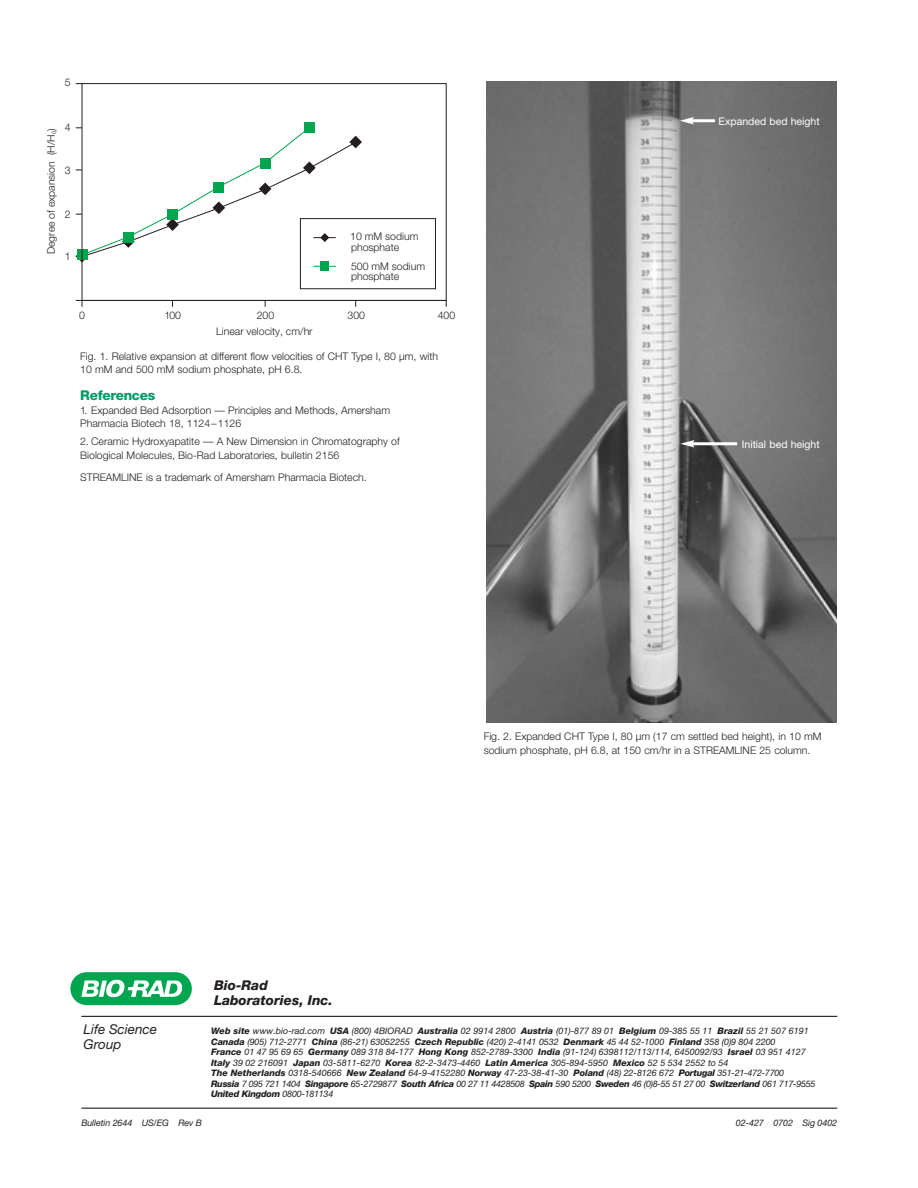
<style>
.page{position:relative;width:918px;height:1188px;background:#fff}
.page>*{position:absolute;margin:0;border:0;box-sizing:border-box;transform-origin:0 0}
.t1{font:italic 800 13.5px/15px "Helvetica Neue";color:#231f20}
.t2{font:italic 13.5px/15px "Helvetica Neue";color:#231f20}
.t3{font:800 13.5px "Helvetica Neue";letter-spacing:-.02em;color:#009a67}
.t4{font:300 10.5px/13.5px "Helvetica Neue";color:#231f20}
.t5{font:10.5px "Helvetica Neue";color:#fff}
.t6{font:italic 9px/10.5px "Helvetica Neue";color:#231f20}
.s1{font-weight:800}
</style>
<div class="page">
<img style="left:486px;top:81px;width:351px;height:641px">
<hr style="left:81px;top:1016px;width:756px;height:1px;background:#231f20">
<hr style="left:81px;top:1108px;width:756px;height:1px;background:#231f20">
<div style="left:70px;top:972px;width:122px;height:33px;background:#00a54f;border-radius:16px"></div>
<svg style="left:81px;top:979px;width:102px;height:19px"></svg>
<svg style="left:76px;top:300px;width:7px;height:7px"></svg>
<div style="left:304px;top:122px;width:10px;height:11px;background:#00a54f"></div>
<div style="left:82px;top:83px;width:365px;height:218px;border:1px solid #231f20"></div>
<div style="left:300px;top:218px;width:136px;height:71px;border:1px solid #231f20"></div>
<div style="left:320px;top:262px;width:9px;height:9px;background:#00a54f"></div>
<svg style="left:76px;top:127px;width:286px;height:140px"></svg>
<hr style="left:691px;top:119px;width:24px;height:3px;background:#fff">
<svg style="left:680px;top:117px;width:14px;height:7px"></svg>
<hr style="left:692px;top:442px;width:45px;height:3px;background:#fff">
<svg style="left:680px;top:440px;width:14px;height:8px"></svg>
<p class="t4" style="left:65px;top:77px;width:7px">5</p>
<p class="t4" style="left:45px;top:254px;width:127px;rotate:-90deg">Degree of expansion (H/H<sub>0</sub>)</p>
<p class="t4" style="left:65px;top:121px;width:7px">4</p>
<p class="t4" style="left:65px;top:164px;width:7px">3</p>
<p class="t4" style="left:65px;top:208px;width:7px">2</p>
<p class="t4" style="left:65px;top:251px;width:7px">1</p>
<p class="t4" style="left:350px;top:232px;width:70px;line-height:10.9px">10 mM sodium phosphate</p>
<p class="t4" style="left:351px;top:262px;width:76px;line-height:10.5px">500 mM sodium phosphate</p>
<p class="t4" style="left:79px;top:310px;width:7px">0</p>
<p class="t4" style="left:165px;top:310px;width:18px">100</p>
<p class="t4" style="left:257px;top:310px;width:19px">200</p>
<p class="t4" style="left:348px;top:310px;width:19px">300</p>
<p class="t4" style="left:438px;top:310px;width:19px">400</p>
<p class="t4" style="left:216px;top:326px;width:98px">Linear velocity, cm/hr</p>
<p class="t4" style="left:80px;top:350px;width:359px">Fig. 1. Relative expansion at different flow velocities of CHT Type I, 80 µm, with<br>10 mM and 500 mM sodium phosphate, pH 6.8.</p>
<h1 class="t3" style="left:80px;top:391px;width:76px">References</h1>
<p class="t4" style="left:80px;top:404px;width:311px">1. Expanded Bed Adsorption — Principles and Methods, Amersham<br>Pharmacia Biotech 18, 1124–1126</p>
<p class="t4" style="left:80px;top:436px;width:321px">2. Ceramic Hydroxyapatite — A New Dimension in Chromatography of<br>Biological Molecules, Bio-Rad Laboratories, bulletin 2156</p>
<p class="t4" style="left:80px;top:472px;width:288px">STREAMLINE is a trademark of Amersham Pharmacia Biotech.</p>
<p class="t5" style="left:719px;top:117px;width:103px">Expanded bed height</p>
<p class="t5" style="left:742px;top:440px;width:79px">Initial bed height</p>
<p class="t4" style="left:484px;top:731px;width:339px">Fig. 2. Expanded CHT Type I, 80 µm (17 cm settled bed height), in 10 mM sodium phosphate, pH 6.8, at 150 cm/hr in a STREAMLINE 25 column.</p>
<h1 class="t2" style="left:84px;top:1023px;width:75px">Life Science<br>Group</h1>
<h1 class="t1" style="left:214px;top:979px;width:120px">Bio-Rad<br>Laboratories, Inc.</h1>
<p class="t6" style="left:211px;top:1027px;width:606px"><span class="s1">Web site</span> www.bio-rad.com <span class="s1">USA</span> (800) 4BIORAD <span class="s1">Australia</span> 02 9914 2800 <span class="s1">Austria</span> (01)-877 89 01 <span class="s1">Belgium</span> 09-385 55 11 <span class="s1">Brazil</span> 55 21 507 6191<br><span class="s1">Canada</span> (905) 712-2771 <span class="s1">China</span> (86-21) 63052255 <span class="s1">Czech Republic</span> (420) 2-4141 0532 <span class="s1">Denmark</span> 45 44 52-1000 <span class="s1">Finland</span> 358 (0)9 804 2200<br><span class="s1">France</span> 01 47 95 69 65 <span class="s1">Germany</span> 089 318 84-177 <span class="s1">Hong Kong</span> 852-2789-3300 <span class="s1">India</span> (91-124) 6398112/113/114, 6450092/93 <span class="s1">Israel</span> 03 951 4127<br><span class="s1">Italy</span> 39 02 216091 <span class="s1">Japan</span> 03-5811-6270 <span class="s1">Korea</span> 82-2-3473-4460 <span class="s1">Latin America</span> 305-894-5950 <span class="s1">Mexico</span> 52 5 534 2552 to 54<br><span class="s1">The Netherlands</span> 0318-540666 <span class="s1">New Zealand</span> 64-9-4152280 <span class="s1">Norway</span> 47-23-38-41-30 <span class="s1">Poland</span> (48) 22-8126 672 <span class="s1">Portugal</span> 351-21-472-7700<br><span class="s1">Russia</span> 7 095 721 1404 <span class="s1">Singapore</span> 65-2729877 <span class="s1">South Africa</span> 00 27 11 4428508 <span class="s1">Spain</span> 590 5200 <span class="s1">Sweden</span> 46 (0)8-55 51 27 00 <span class="s1">Switzerland</span> 061 717-9555<br><span class="s1">United Kingdom</span> 0800-181134</p>
<p class="t6" style="left:81px;top:1119px;width:122px">Bulletin 2644 US/EG Rev B</p>
<p class="t6" style="left:736px;top:1119px;width:103px">02-427 0702 Sig 0402</p>
</div>
